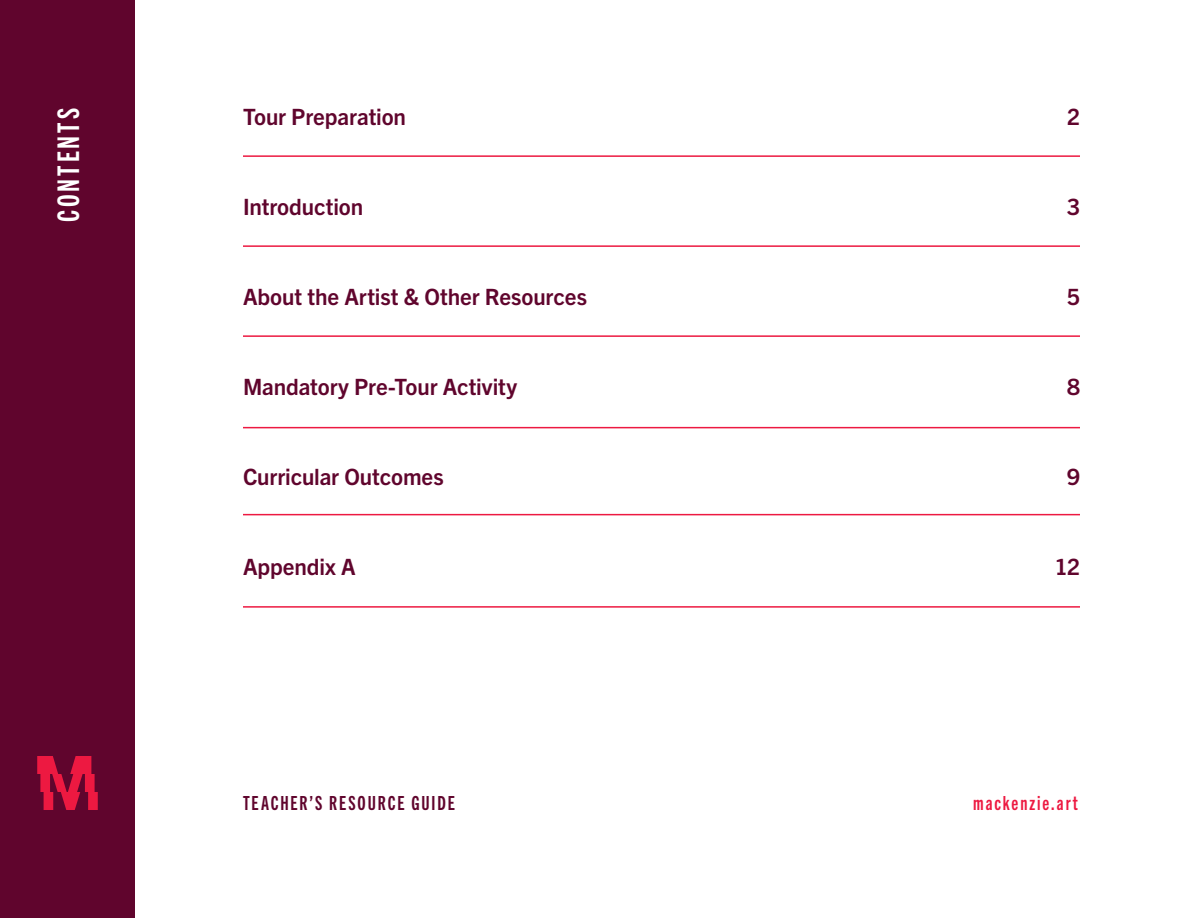
<style>
.page{position:relative;width:1188px;height:918px;background:#fff}
.page>*{position:absolute;margin:0;border:0;box-sizing:border-box;transform-origin:0 0}
.t1{font:30px "Trade Gothic Next LT Pro Bd Cm";letter-spacing:.1em;color:#fff}
.t2{font:700 22.5px "Trade Gothic Next LT Pro";letter-spacing:-.005em;color:#60052d}
.t3{font:19.5px "Trade Gothic Next LT Pro Bd Cm";letter-spacing:.095em;color:#60052d}
.t4{font:19.5px "Trade Gothic Next LT Pro Bd Cm";letter-spacing:.1em;color:#ed1941}
</style>
<div class="page">
<div style="left:0;top:0;width:135px;height:918px;background:#60052d"></div>
<svg style="left:37px;top:756px;width:61px;height:54px"></svg>
<hr style="left:243px;top:155px;width:837px;height:2px;background:#ed1941">
<hr style="left:243px;top:245px;width:837px;height:2px;background:#ed1941">
<hr style="left:243px;top:335px;width:837px;height:2px;background:#ed1941">
<hr style="left:243px;top:427px;width:837px;height:1px;background:#ed1941">
<hr style="left:243px;top:514px;width:837px;height:1px;background:#ed1941">
<hr style="left:243px;top:606px;width:837px;height:2px;background:#ed1941">
<h1 class="t1" style="left:48px;top:222px;width:116px;rotate:-90deg">CONTENTS</h1>
<p class="t2" style="left:243px;top:102px;width:165px">Tour Preparation</p>
<p class="t2" style="left:1067px;top:102px;width:14px">2</p>
<p class="t2" style="left:243px;top:192px;width:122px">Introduction</p>
<p class="t2" style="left:1067px;top:192px;width:14px">3</p>
<p class="t2" style="left:243px;top:282px;width:345px">About the Artist &amp; Other Resources</p>
<p class="t2" style="left:1067px;top:282px;width:14px">5</p>
<p class="t2" style="left:243px;top:372px;width:276px">Mandatory Pre-Tour Activity</p>
<p class="t2" style="left:1067px;top:372px;width:14px">8</p>
<p class="t2" style="left:243px;top:462px;width:202px">Curricular Outcomes</p>
<p class="t2" style="left:1067px;top:462px;width:14px">9</p>
<p class="t2" style="left:243px;top:551px;width:114px">Appendix A</p>
<p class="t2" style="left:1055px;top:551px;width:27px">12</p>
<p class="t3" style="left:243px;top:790px;width:213px">TEACHER’S RESOURCE GUIDE</p>
<p class="t4" style="left:973px;top:790px;width:106px">mackenzie.art</p>
</div>
